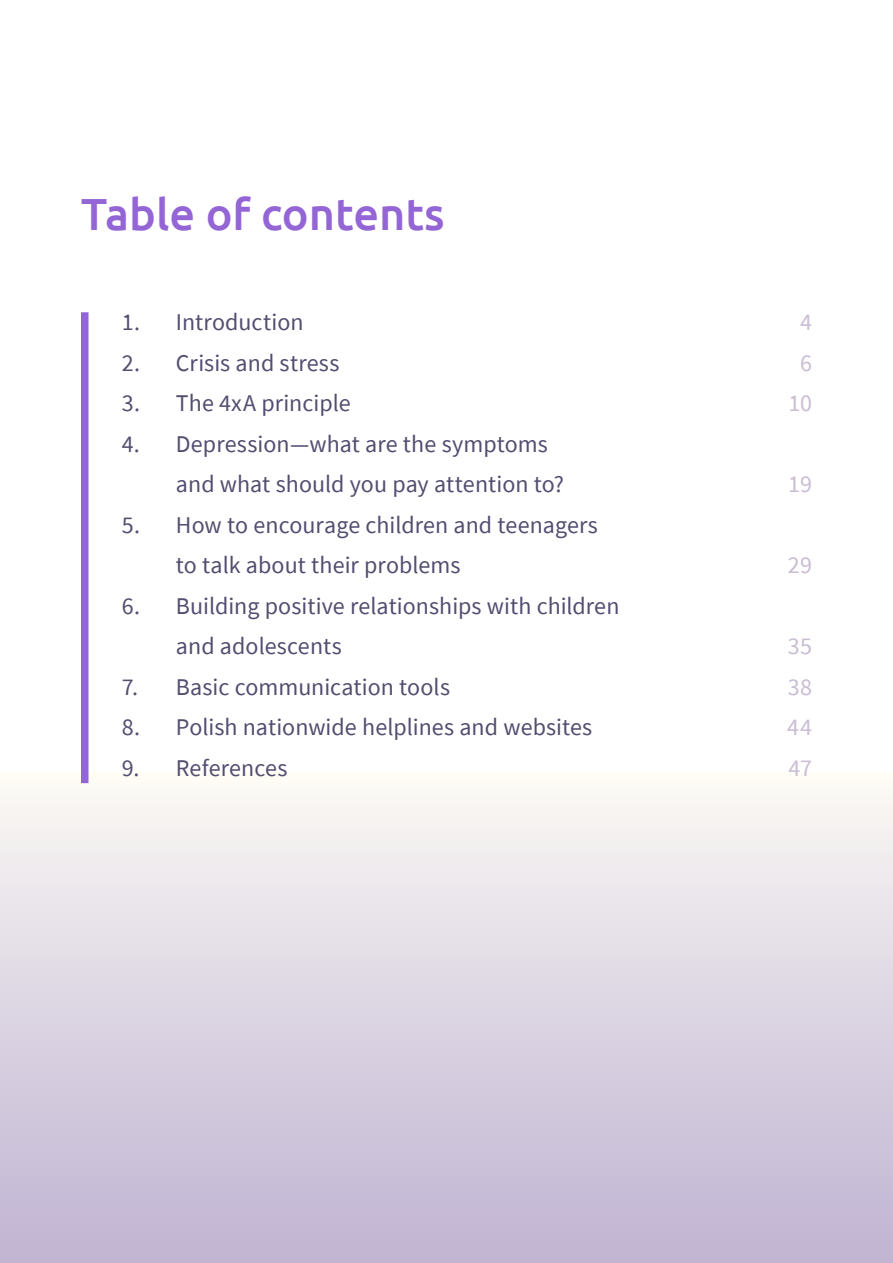
<style>
.page{position:relative;width:893px;height:1263px;background:#fff}
.page>*{position:absolute;margin:0;border:0;box-sizing:border-box;transform-origin:0 0}
._30pt_Size_Align_Left{font:500 45px "Ubuntu";color:#9365d5}
._16pt_Size_Align_Left{font:24px/40.5px "Source Sans Pro";color:#544d70}
._16pt_Size_Align_Left-2{font:24px "Source Sans Pro";letter-spacing:.01em;color:#c9bcd3}
</style>
<div class="page">
<div style="left:0;top:772px;width:893px;height:491px;background:linear-gradient(to bottom,#fbf9f4,#beb2d2)"></div>
<div style="left:81px;top:312px;width:7px;height:471px;background:#9365d5"></div>
<p class="_30pt_Size_Align_Left" style="left:81px;top:186px;width:365px">Table of contents</p>
<p class="_16pt_Size_Align_Left" style="left:122px;top:302px;width:183px">1. Introduction</p>
<p class="_16pt_Size_Align_Left" style="left:122px;top:342px;width:219px">2. Crisis and stress</p>
<p class="_16pt_Size_Align_Left" style="left:122px;top:383px;width:230px">3. The 4xA principle</p>
<p class="_16pt_Size_Align_Left" style="left:176px;top:423px;width:390px;text-indent:-54px">4. Depression—what are the symptoms and what should you pay attention to?</p>
<p class="_16pt_Size_Align_Left" style="left:176px;top:504px;width:423px;text-indent:-54px">5. How to encourage children and teenagers to talk about their problems</p>
<p class="_16pt_Size_Align_Left" style="left:122px;top:585px;width:499px">6. Building positive relationships with children</p>
<p class="_16pt_Size_Align_Left" style="left:176px;top:626px;width:168px">and adolescents</p>
<p class="_16pt_Size_Align_Left" style="left:122px;top:666px;width:330px">7. Basic communication tools</p>
<p class="_16pt_Size_Align_Left" style="left:122px;top:707px;width:472px">8. Polish nationwide helplines and websites</p>
<p class="_16pt_Size_Align_Left" style="left:122px;top:747px;width:167px">9. References</p>
<p class="_16pt_Size_Align_Left-2" style="left:800px;top:307px;width:13px">4</p>
<p class="_16pt_Size_Align_Left-2" style="left:800px;top:348px;width:13px">6</p>
<p class="_16pt_Size_Align_Left-2" style="left:788px;top:388px;width:25px">10</p>
<p class="_16pt_Size_Align_Left-2" style="left:788px;top:469px;width:25px">19</p>
<p class="_16pt_Size_Align_Left-2" style="left:788px;top:550px;width:26px">29</p>
<p class="_16pt_Size_Align_Left-2" style="left:788px;top:631px;width:26px">35</p>
<p class="_16pt_Size_Align_Left-2" style="left:788px;top:672px;width:26px">38</p>
<p class="_16pt_Size_Align_Left-2" style="left:787px;top:712px;width:26px">44</p>
<p class="_16pt_Size_Align_Left-2" style="left:789px;top:753px;width:25px">47</p>
</div>
